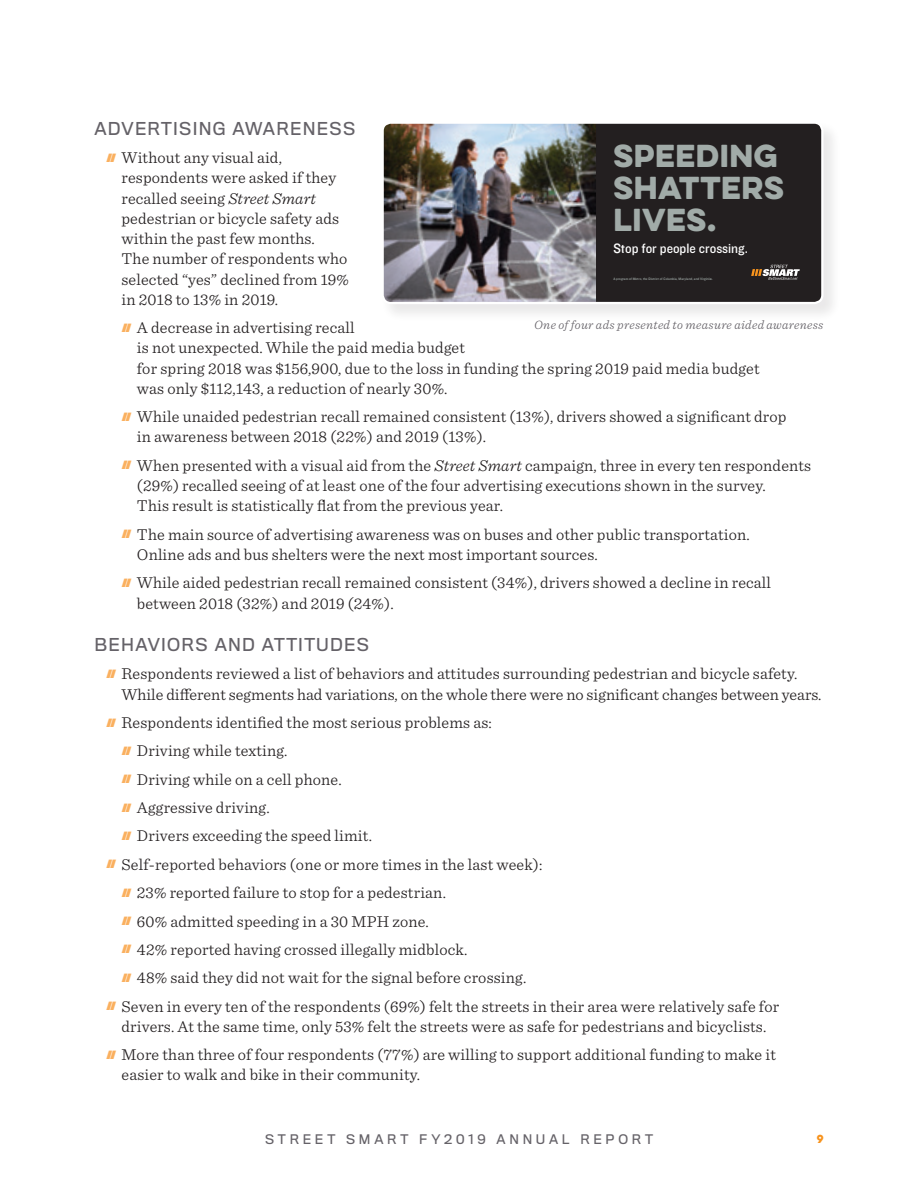
<style>
.page{position:relative;width:918px;height:1188px;background:#fff}
.page>*{position:absolute;margin:0;border:0;box-sizing:border-box;transform-origin:0 0}
.t1{font:28.5px/32px "Eveleth Clean";letter-spacing:.02em;color:#a1aba8}
.t2{font:300 16.5px/20.2px "Sentinel";letter-spacing:.01em;color:#231f20}
.Subhead___Post_Bulle{font:16.5px "Titling Gothic FB Normal";letter-spacing:.075em;color:#656268}
.t3{font:14.1px "Knockout HTF31 Junior Middlewt";color:#fff;scale:.95 1}
.t4{font:italic 300 12.75px "Sentinel";letter-spacing:.02em;color:#656268}
.t5{font:12.3px "Titling Gothic FB Normal";letter-spacing:.31em;color:#656268}
.t6{font:10.5px "Eveleth Clean";color:#f7931d}
.t7{font:3.6px "Knockout HTF31 Junior Middlewt";color:#a1aba8}
.s1{font-family:"Morse Tech";font-weight:400;font-size:13.2px;color:#fab05f}
.s2{font-style:italic}
.s3{font-size:3.75px}
.s4{font-size:4.05px}
</style>
<div class="page">
<div style="left:381px;top:121px;width:460px;height:200px;background:#f2f2f2"></div>
<div style="left:596px;top:123px;width:226px;height:180px;background:#231f20"></div>
<svg style="left:751px;top:265px;width:49px;height:15px"></svg>
<img style="left:383px;top:123px;width:213px;height:180px">
<div style="left:382px;top:122px;width:441px;height:182px;border:2px solid #fff;border-radius:8px"></div>
<p class="Subhead___Post_Bulle" style="left:94px;top:119px;width:262px">ADVERTISING AWARENESS</p>
<p class="t2" style="left:122px;top:146px;width:229px;text-indent:-15px"><span class="s1">M</span> Without any visual aid, respondents were asked if they recalled seeing <span class="s2">Street Smart </span>pedestrian or bicycle safety ads within the past few months.<br>The number of respondents who selected “yes” declined from 19% in 2018 to 13% in 2019.</p>
<p class="t2" style="left:137px;top:316px;width:624px;text-indent:-15px"><span class="s1">M</span> A decrease in advertising recall<br>is not unexpected. While the paid media budget<br>for spring 2018 was $156,900, due to the loss in funding the spring 2019 paid media budget was only $112,143, a reduction of nearly 30%.</p>
<p class="t2" style="left:137px;top:405px;width:651px;text-indent:-15px"><span class="s1">M</span> While unaided pedestrian recall remained consistent (13%), drivers showed a significant drop in awareness between 2018 (22%) and 2019 (13%).</p>
<p class="t2" style="left:137px;top:454px;width:676px;text-indent:-15px"><span class="s1">M</span> When presented with a visual aid from the <span class="s2">Street Smart</span> campaign, three in every ten respondents (29%) recalled seeing of at least one of the four advertising executions shown in the survey.<br>This result is statistically flat from the previous year.</p>
<p class="t2" style="left:137px;top:523px;width:614px;text-indent:-15px"><span class="s1">M</span> The main source of advertising awareness was on buses and other public transportation.<br>Online ads and bus shelters were the next most important sources.</p>
<p class="t2" style="left:137px;top:572px;width:636px;text-indent:-15px"><span class="s1">M</span> While aided pedestrian recall remained consistent (34%), drivers showed a decline in recall between 2018 (32%) and 2019 (24%).</p>
<p class="Subhead___Post_Bulle" style="left:94px;top:635px;width:276px">BEHAVIORS AND ATTITUDES</p>
<p class="t2" style="left:122px;top:663px;width:702px;text-indent:-15px"><span class="s1">M</span> Respondents reviewed a list of behaviors and attitudes surrounding pedestrian and bicycle safety.<br>While different segments had variations, on the whole there were no significant changes between years.</p>
<p class="t2" style="left:106px;top:711px;width:387px"><span class="s1">M</span> Respondents identified the most serious problems as:</p>
<p class="t2" style="left:122px;top:740px;width:167px"><span class="s1">M</span> Driving while texting.</p>
<p class="t2" style="left:122px;top:768px;width:221px"><span class="s1">M</span> Driving while on a cell phone.</p>
<p class="t2" style="left:122px;top:796px;width:149px"><span class="s1">M</span> Aggressive driving.</p>
<p class="t2" style="left:122px;top:825px;width:252px"><span class="s1">M</span> Drivers exceeding the speed limit.</p>
<p class="t2" style="left:106px;top:853px;width:437px"><span class="s1">M</span> Self-reported behaviors (one or more times in the last week):</p>
<p class="t2" style="left:122px;top:881px;width:326px"><span class="s1">M</span> 23% reported failure to stop for a pedestrian.</p>
<p class="t2" style="left:122px;top:910px;width:309px"><span class="s1">M</span> 60% admitted speeding in a 30 MPH zone.</p>
<p class="t2" style="left:122px;top:938px;width:347px"><span class="s1">M</span> 42% reported having crossed illegally midblock.</p>
<p class="t2" style="left:122px;top:966px;width:406px"><span class="s1">M</span> 48% said they did not wait for the signal before crossing.</p>
<p class="t2" style="left:106px;top:995px;width:674px;text-align:center"><span class="s1">M</span> Seven in every ten of the respondents (69%) felt the streets in their area were relatively safe for drivers. At the same time, only 53% felt the streets were as safe for pedestrians and bicyclists.</p>
<p class="t2" style="left:122px;top:1043px;width:656px;text-indent:-15px"><span class="s1">M</span> More than three of four respondents (77%) are willing to support additional funding to make it easier to walk and bike in their community.</p>
<p class="t1" style="left:613px;top:139px;width:172px">SPEEDING<br>SHATTERS<br>LIVES.</p>
<p class="t3" style="left:613px;top:240px;width:143px">Stop for people crossing.</p>
<p class="t7" style="left:613px;top:277px;width:101px">A program of Metro, the District of Columbia, Maryland, and Vir<span class="s3">gin</span><span class="s4">ia.</span></p>
<p class="t4" style="left:534px;top:315px;width:291px">One of four ads presented to measure aided awareness</p>
<p class="t5" style="left:265px;top:1132px;width:389px">STREET SMART FY2019 ANNUAL REPORT</p>
<p class="t6" style="left:817px;top:1131px;width:8px">9</p>
</div>
